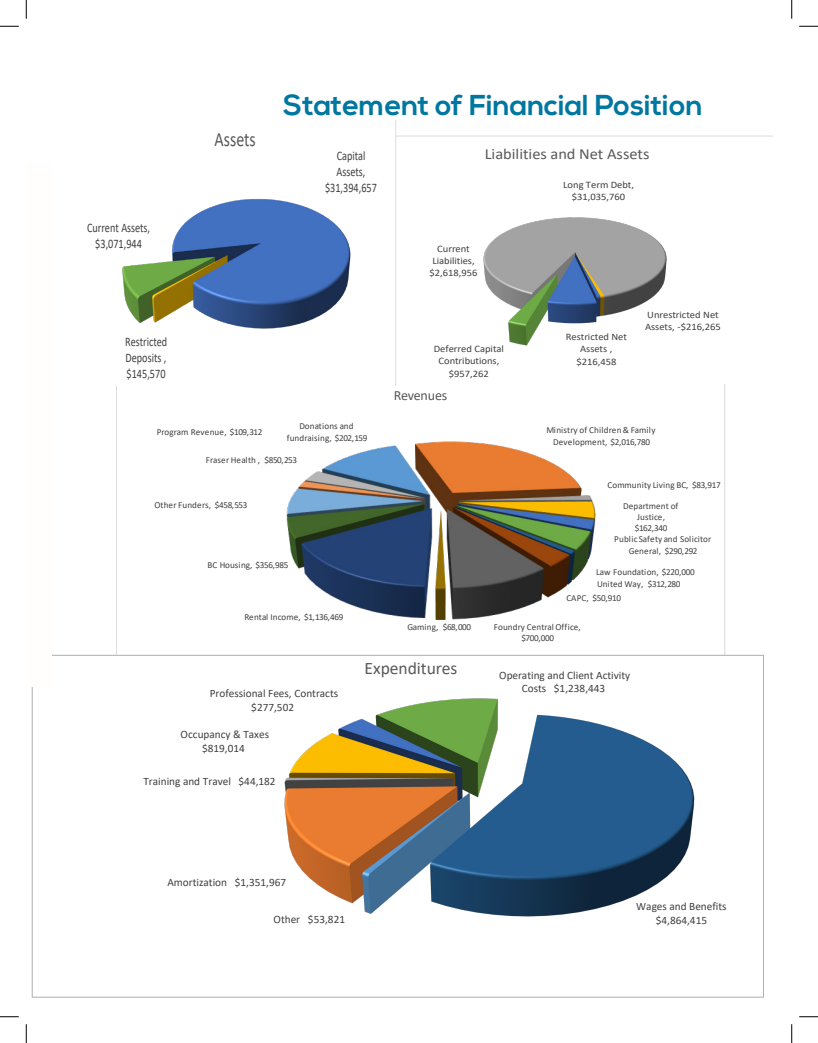
<style>
.page{position:relative;width:818px;height:1043px;background:#fff}
.page>*{position:absolute;margin:0;border:0;box-sizing:border-box;transform-origin:0 0}
.t1{font:700 28.75px "Nexa";color:#0077a0}
.t2{font:20.25px "Calibri";color:#595959;scale:.79 1}
.t3{font:17.5px "Calibri";color:#595959}
.t4{font:15.5px "Calibri";color:#595959;scale:1.06 1}
.t5{font:14px "Calibri";letter-spacing:-.02em;color:#595959}
.t6{font:13px/16px "Calibri";color:#404040;text-align:center;scale:.79 1}
.t7{font:11.25px/13.8px "Calibri";color:#404040;text-align:center}
.t8{font:9.88px/12.1px "Calibri";color:#404040;text-align:center;scale:1.06 1}
.t9{font:9.12px/11.6px "Calibri";color:#404040;text-align:center}
.t10{font:9.12px/13.9px "Calibri";letter-spacing:-.025em;color:#404040}
.t11{font:9.12px "Calibri";letter-spacing:-.02em;color:#404040}
</style>
<div class="page">
<img style="left:286px;top:441px;width:310px;height:179px">
<svg style="left:396px;top:136px;width:376px;height:210px"></svg>
<svg style="left:122px;top:121px;width:274px;height:265px"></svg>
<img style="left:284px;top:698px;width:411px;height:219px">
<svg style="left:0;top:25px;width:19px;height:2px"></svg>
<svg style="left:799px;top:25px;width:19px;height:2px"></svg>
<svg style="left:0;top:1016px;width:19px;height:1px"></svg>
<svg style="left:799px;top:1016px;width:19px;height:1px"></svg>
<svg style="left:25px;top:0;width:2px;height:19px"></svg>
<svg style="left:25px;top:1024px;width:2px;height:18px"></svg>
<svg style="left:791px;top:0;width:1px;height:19px"></svg>
<svg style="left:791px;top:1024px;width:1px;height:18px"></svg>
<p class="t6" style="left:87px;top:220px;width:81px">Current Assets, $3,071,944</p>
<p class="t6" style="left:125px;top:333px;width:55px;text-align:justify">Restricted Deposits , $145,570</p>
<p class="t2" style="left:214px;top:125px;width:54px">Assets</p>
<p class="t1" style="left:283px;top:88px;width:421px">Statement of Financial Position</p>
<p class="t6" style="left:325px;top:147px;width:67px">Capital<br>Assets, $31,394,657</p>
<p class="t4" style="left:484px;top:143px;width:157px">Liabilities and Net Assets</p>
<p class="t8" style="left:429px;top:242px;width:47px">Current<br>Liabilities, $2,618,956</p>
<p class="t8" style="left:434px;top:343px;width:68px">Deferred Capital<br>Contributions, $957,262</p>
<p class="t5" style="left:393px;top:385px;width:55px">Revenues</p>
<p class="t8" style="left:563px;top:179px;width:68px">Long Term Debt, $31,035,760</p>
<p class="t8" style="left:565px;top:331px;width:59px">Restricted Net<br>Assets , $216,458</p>
<p class="t8" style="left:645px;top:308px;width:73px;text-align:left">Unrestricted Net<br>Assets, -$216,265</p>
<p class="t9" style="left:157px;top:425px;width:107px">Program Revenue, $109,312</p>
<p class="t9" style="left:287px;top:420px;width:82px">Donations and fundraising, $202,159</p>
<p class="t9" style="left:206px;top:453px;width:93px">Fraser Health , $850,253</p>
<p class="t9" style="left:154px;top:498px;width:94px">Other Funders, $458,553</p>
<p class="t9" style="left:207px;top:558px;width:82px">BC Housing, $356,985</p>
<p class="t9" style="left:244px;top:610px;width:101px">Rental Income, $1,136,469</p>
<p class="t7" style="left:210px;top:686px;width:130px">Professional Fees, Contracts $277,502</p>
<p class="t7" style="left:181px;top:727px;width:90px">Occupancy &amp; Taxes $819,014</p>
<p class="t7" style="left:143px;top:774px;width:134px">Training and Travel $44,182</p>
<p class="t11" style="left:407px;top:621px;width:65px">Gaming, $68,000</p>
<p class="t3" style="left:364px;top:656px;width:94px">Expenditures</p>
<p class="t9" style="left:546px;top:424px;width:110px">Ministry of Children &amp; Family<br>Development, $2,016,780</p>
<p class="t9" style="left:607px;top:479px;width:115px">Community Living BC, $83,917</p>
<p class="t9" style="left:623px;top:500px;width:57px;line-height:11.2px">Department of<br>Justice, $162,340</p>
<p class="t9" style="left:614px;top:533px;width:98px">Public Safety and Solicitor<br>General, $290,292</p>
<p class="t9" style="left:596px;top:565px;width:100px">Law Foundation, $220,000</p>
<p class="t10" style="left:566px;top:577px;width:116px;text-indent:31px">United Way, $312,280<br>CAPC, $50,910</p>
<p class="t9" style="left:494px;top:620px;width:88px">Foundry Central Office, $700,000</p>
<p class="t7" style="left:499px;top:667px;width:133px">Operating and Client Activity<br>Costs $1,238,443</p>
<p class="t7" style="left:167px;top:875px;width:120px">Amortization $1,351,967</p>
<p class="t7" style="left:273px;top:912px;width:73px">Other $53,821</p>
<p class="t7" style="left:636px;top:898px;width:92px">Wages and Benefits $4,864,415</p>
</div>
